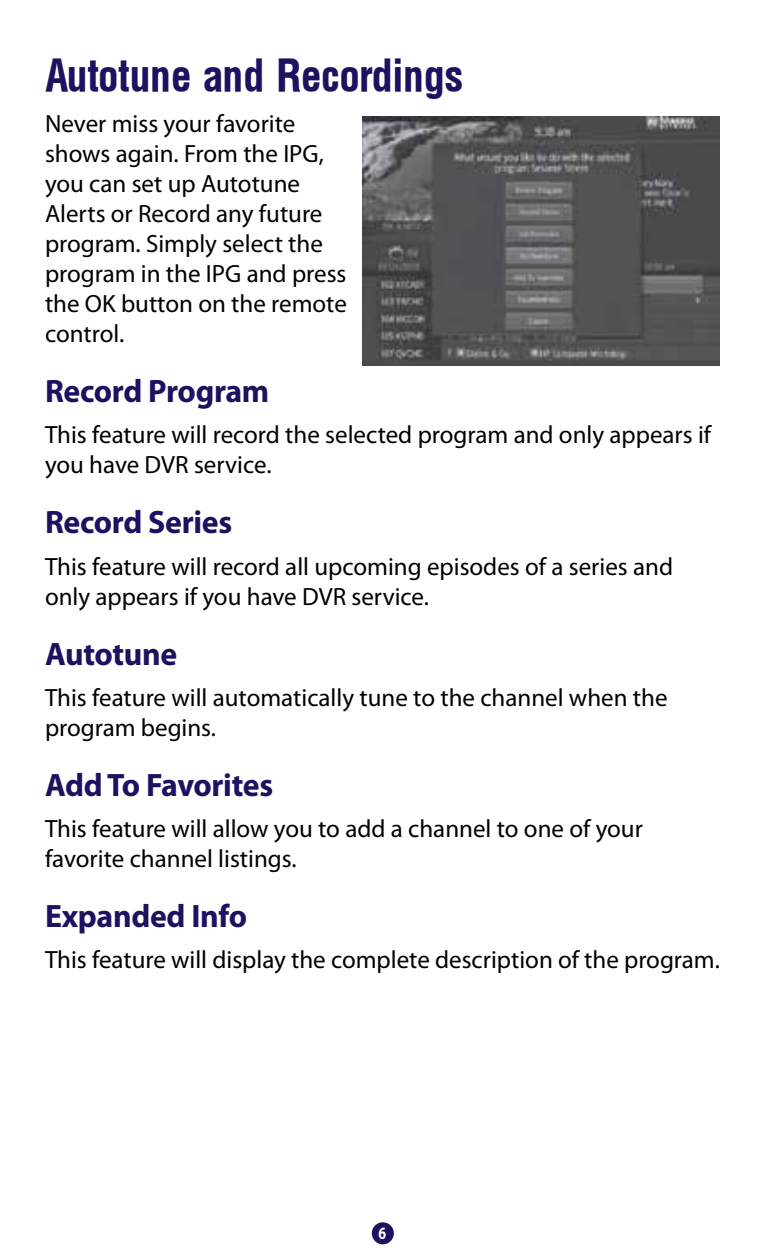
<style>
.page{position:relative;width:765px;height:1260px;background:#fff}
.page>*{position:absolute;margin:0;border:0;box-sizing:border-box;transform-origin:0 0}
.t1{font:700 42.5px "Triumvirate Condensed";letter-spacing:-.01em;color:#1d1160}
.t2{font:700 32.5px "Myriad Pro";letter-spacing:-.01em;color:#1d1160}
.t3{font:25px/30px "Myriad Pro";color:#000}
.t4{font:700 17.5px "Myriad Pro";color:#fff;scale:.8 1}
</style>
<div class="page">
<div style="left:372px;top:1222px;width:22px;height:22px;background:#1d1160;border-radius:50%"></div>
<img style="left:362px;top:117px;width:358px;height:248px">
<h1 class="t1" style="left:45px;top:47px;width:419px">Autotune and Recordings</h1>
<p class="t3" style="left:45px;top:108px;width:303px">Never miss your favorite shows again. From the IPG, you can set up Autotune<br>Alerts or Record any future program. Simply select the program in the IPG and press the OK button on the remote control.</p>
<h2 class="t2" style="left:45px;top:370px;width:226px">Record Program</h2>
<p class="t3" style="left:45px;top:420px;width:668px">This feature will record the selected program and only appears if you have DVR service.</p>
<h2 class="t2" style="left:45px;top:501px;width:189px">Record Series</h2>
<p class="t3" style="left:45px;top:551px;width:630px">This feature will record all upcoming episodes of a series and only appears if you have DVR service.</p>
<h2 class="t2" style="left:45px;top:632px;width:134px">Autotune</h2>
<p class="t3" style="left:45px;top:682px;width:624px">This feature will automatically tune to the channel when the program begins.</p>
<h2 class="t2" style="left:45px;top:764px;width:230px">Add To Favorites</h2>
<p class="t3" style="left:45px;top:813px;width:599px">This feature will allow you to add a channel to one of your favorite channel listings.</p>
<h2 class="t2" style="left:45px;top:895px;width:204px">Expanded Info</h2>
<p class="t3" style="left:45px;top:945px;width:676px">This feature will display the complete description of the program.</p>
<p class="t4" style="left:378px;top:1221px;width:11px">6</p>
</div>
